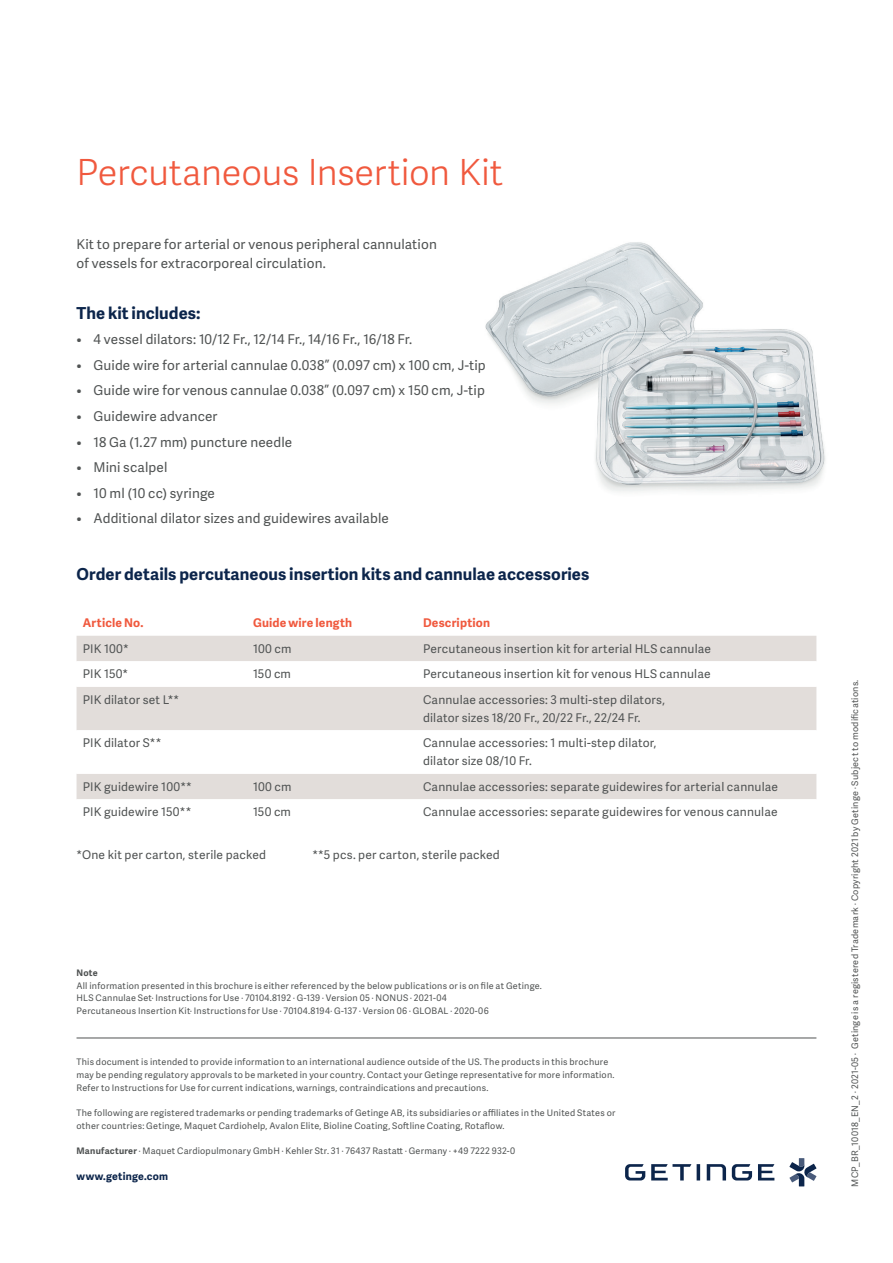
<style>
.page{position:relative;width:893px;height:1263px;background:#fff}
.page>*{position:absolute;margin:0;border:0;box-sizing:border-box;transform-origin:0 0}
.t1{font:300 36px "Adelle Sans";letter-spacing:-.01em;color:#f0593e}
.t2{font:700 16.5px "Adelle Sans";letter-spacing:.005em;color:#0c254b}
.t3{font:13.5px/19.2px "Adelle Sans";letter-spacing:.01em;color:#505353}
.t4{font:12px/18px "Adelle Sans";letter-spacing:.015em;color:#505353}
.t5{font:700 12px "Adelle Sans";letter-spacing:.015em;color:#f0593e}
.t6{font:700 10.5px "Adelle Sans";letter-spacing:.02em;color:#0c254b}
.t7{font:9px/12.8px "Adelle Sans";letter-spacing:.025em;color:#505353}
.t8{font:9px "Adelle Sans";letter-spacing:.025em;color:#515353}
.t9{font:700 9px "Adelle Sans";color:#505353}
.s1{font-weight:700}
.s2{color:#505353}
</style>
<div class="page">
<img style="left:485px;top:242px;width:340px;height:250px">
<hr style="left:77px;top:1037px;width:739px;height:1px;background:#505353">
<svg style="left:789px;top:1158px;width:27px;height:28px"></svg>
<svg style="left:758px;top:1164px;width:16px;height:16px"></svg>
<svg style="left:651px;top:1164px;width:40px;height:16px"></svg>
<svg style="left:697px;top:1164px;width:3px;height:16px"></svg>
<svg style="left:625px;top:1164px;width:20px;height:16px"></svg>
<svg style="left:732px;top:1164px;width:20px;height:16px"></svg>
<svg style="left:707px;top:1164px;width:19px;height:16px"></svg>
<div style="left:77px;top:636px;width:739px;height:25px;background:#e2ddda"></div>
<svg style="left:77px;top:687px;width:739px;height:112px;fill:#e2ddda"></svg>
<h1 class="t1" style="left:77px;top:147px;width:428px">Percutaneous Insertion Kit</h1>
<h3 class="t3" style="left:77px;top:234px;width:362px">Kit to prepare for arterial or venous peripheral cannulation of vessels for extracorporeal circulation.</h3>
<h2 class="t2" style="left:77px;top:301px;width:126px">The kit includes:</h2>
<h3 class="t3" style="left:77px;top:330px;width:337px">• 4 vessel dilators: 10/12 Fr., 12/14 Fr., 14/16 Fr., 16/18 Fr.</h3>
<h3 class="t3" style="left:77px;top:355px;width:411px">• Guide wire for arterial cannulae 0.038” (0.097 cm) x 100 cm, J-tip</h3>
<h3 class="t3" style="left:77px;top:381px;width:410px">• Guide wire for venous cannulae 0.038” (0.097 cm) x 150 cm, J-tip</h3>
<h3 class="t3" style="left:77px;top:406px;width:143px">• Guidewire advancer</h3>
<h3 class="t3" style="left:77px;top:432px;width:217px">• 18 Ga (1.27 mm) puncture needle</h3>
<h3 class="t3" style="left:77px;top:457px;width:92px">• Mini scalpel</h3>
<h3 class="t3" style="left:77px;top:483px;width:140px">• 10 ml (10 cc) syringe</h3>
<h3 class="t3" style="left:77px;top:508px;width:314px">• Additional dilator sizes and guidewires available</h3>
<h2 class="t2" style="left:77px;top:562px;width:514px">Order details percutaneous insertion kits and cannulae accessories</h2>
<h3 class="t5" style="left:83px;top:614px;width:62px">Article No.</h3>
<h3 class="t5" style="left:253px;top:614px;width:101px">Guide wire length</h3>
<h3 class="t5" style="left:423px;top:614px;width:69px">Description</h3>
<h3 class="t4" style="left:83px;top:639px;width:47px">PIK 100*</h3>
<h3 class="t4" style="left:253px;top:639px;width:40px">100 cm</h3>
<h3 class="t4" style="left:423px;top:639px;width:289px">Percutaneous insertion kit for arterial HLS cannulae</h3>
<h3 class="t4" style="left:83px;top:665px;width:47px">PIK 150*</h3>
<h3 class="t4" style="left:253px;top:665px;width:40px">150 cm</h3>
<h3 class="t4" style="left:423px;top:665px;width:289px">Percutaneous insertion kit for venous HLS cannulae</h3>
<h3 class="t4" style="left:83px;top:690px;width:98px">PIK dilator set L**</h3>
<h3 class="t4" style="left:423px;top:690px;width:243px">Cannulae accessories: 3 multi-step dilators, dilator sizes 18/20 Fr., 20/22 Fr., 22/24 Fr.</h3>
<h3 class="t4" style="left:83px;top:733px;width:80px">PIK dilator S**</h3>
<h3 class="t4" style="left:423px;top:733px;width:235px">Cannulae accessories: 1 multi-step dilator, dilator size 08/10 Fr.</h3>
<h3 class="t4" style="left:83px;top:777px;width:110px">PIK guidewire 100**</h3>
<h3 class="t4" style="left:253px;top:777px;width:40px">100 cm</h3>
<h3 class="t4" style="left:423px;top:777px;width:356px">Cannulae accessories: separate guidewires for arterial cannulae</h3>
<h3 class="t4" style="left:83px;top:802px;width:110px">PIK guidewire 150**</h3>
<h3 class="t4" style="left:253px;top:802px;width:40px">150 cm</h3>
<h3 class="t4" style="left:423px;top:802px;width:356px">Cannulae accessories: separate guidewires for venous cannulae</h3>
<h3 class="t4" style="left:77px;top:845px;width:191px">*One kit per carton, sterile packed</h3>
<h3 class="t4" style="left:312px;top:845px;width:189px">**5 pcs. per carton, sterile packed</h3>
<p class="t9" style="left:77px;top:966px;width:23px">Note</p>
<p class="t7" style="left:77px;top:979px;width:467px">All information presented in this brochure is either referenced by the below publications or is on file at Getinge.<br>HLS Cannulae Set· Instructions for Use · 70104.8192 · G-139 · Version 05 · NONUS · 2021-04<br>Percutaneous Insertion Kit· Instructions for Use · 70104.8194· G-137 · Version 06 · GLOBAL · 2020-06</p>
<p class="t7" style="left:77px;top:1055px;width:540px">This document is intended to provide information to an international audience outside of the US. The products in this brochure may be pending regulatory approvals to be marketed in your country. Contact your Getinge representative for more information.<br>Refer to Instructions for Use for current indications, warnings, contraindications and precautions.</p>
<p class="t7" style="left:77px;top:1106px;width:540px">The following are registered trademarks or pending trademarks of Getinge AB, its subsidiaries or affiliates in the United States or other countries: Getinge, Maquet Cardiohelp, Avalon Elite, Bioline Coating, Softline Coating, Rotaflow.</p>
<p class="t7" style="left:77px;top:1144px;width:440px"><span class="s1">Manufacturer</span> · Maquet Cardiopulmonary GmbH · Kehler Str. 31 · 76437 Rastatt · Germany · +49 7222 932-0</p>
<p class="t6" style="left:77px;top:1168px;width:93px">www.getinge.com</p>
<p class="t8" style="left:848px;top:1187px;width:509px;rotate:-90deg"><span class="s2">MCP_BR_10018_EN_2 ·</span> 2021-05 · Getinge is a registered Trademark · Copyright 2021 by Getinge · Subject to modifications.</p>
</div>
